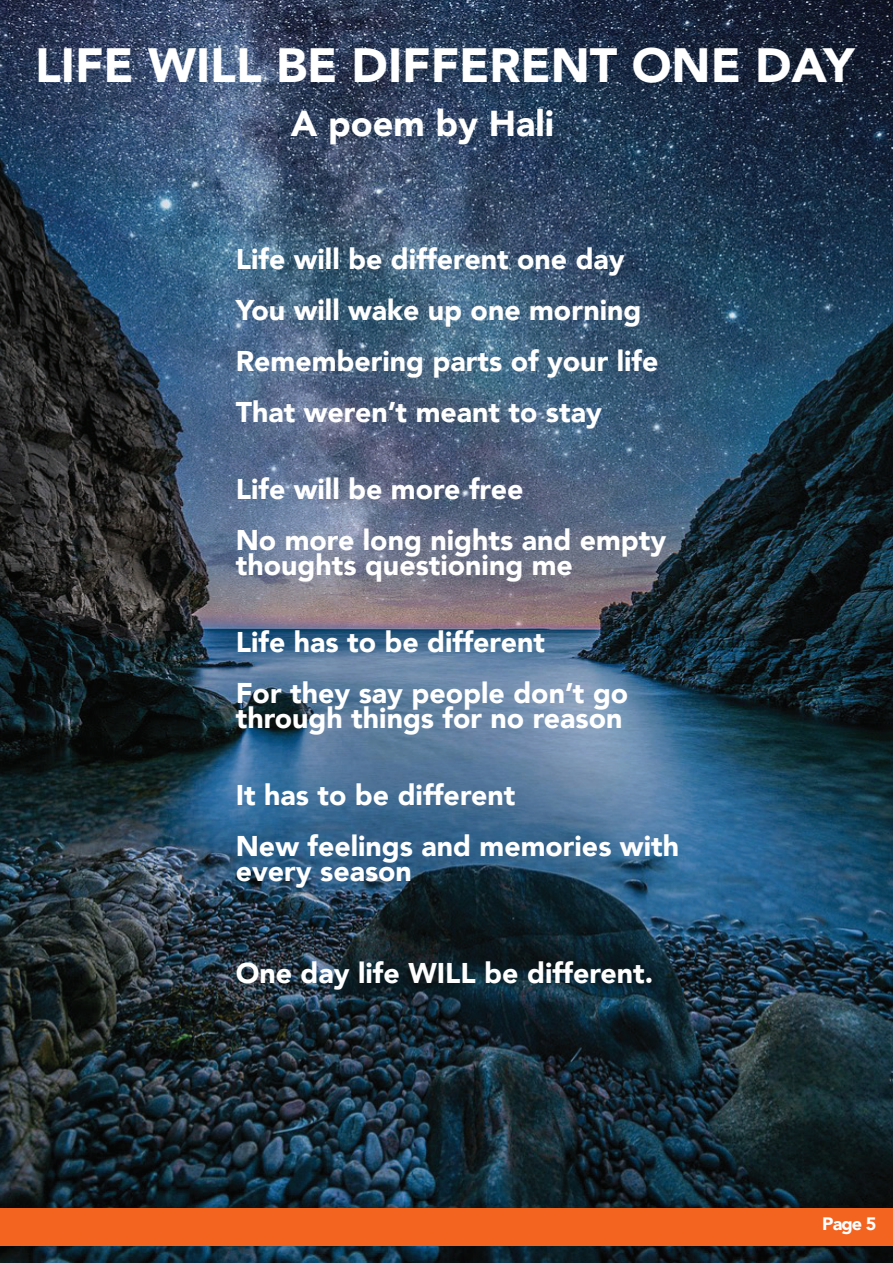
<style>
.page{position:relative;width:893px;height:1263px;background:#fff}
.page>*{position:absolute;margin:0;border:0;box-sizing:border-box;transform-origin:0 0}
.t1{font:900 48px "Avenir";color:#fff}
.t2{font:900 36px "Avenir";color:#fff}
.t3{font:900 28.5px/51px "Avenir";color:#fff}
.t4{font:900 18px "Avenir";color:#fff}
</style>
<div class="page">
<img style="left:0;top:0;width:893px;height:1263px">
<div style="left:0;top:1208px;width:893px;height:37px;background:#f36421"></div>
<h1 class="t1" style="left:35px;top:24px;width:821px">LIFE WILL BE DIFFERENT ONE DAY</h1>
<p class="t2" style="left:291px;top:92px;width:265px">A poem by Hali</p>
<p class="t3" style="left:236px;top:233px;width:424px">Life will be different one day<br>You will wake up one morning<br>Remembering parts of your life<br>That weren’t meant to stay</p>
<p class="t3" style="left:236px;top:462px;width:432px">Life will be more free<br>No more long nights and empty</p>
<p class="t3" style="left:236px;top:539px;width:339px">thoughts questioning me</p>
<p class="t3" style="left:236px;top:615px;width:394px">Life has to be different<br>For they say people don’t go</p>
<p class="t3" style="left:236px;top:692px;width:388px">through things for no reason</p>
<p class="t3" style="left:236px;top:768px;width:445px">It has to be different<br>New feelings and memories with</p>
<p class="t3" style="left:236px;top:845px;width:178px">every season</p>
<p class="t3" style="left:236px;top:947px;width:419px">One day life WILL be different.</p>
<p class="t4" style="left:822px;top:1209px;width:56px">Page 5</p>
</div>
